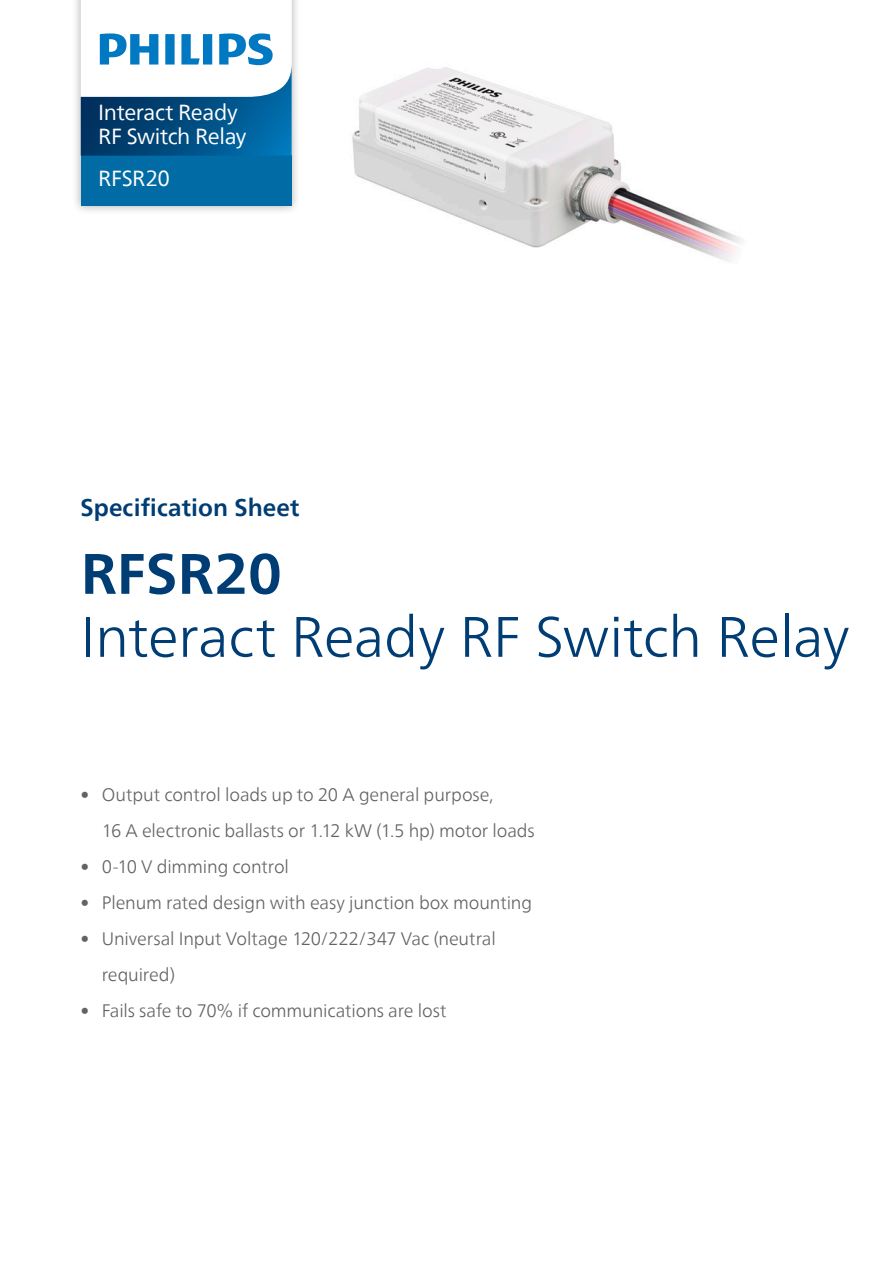
<style>
.page{position:relative;width:893px;height:1263px;background:#fff}
.page>*{position:absolute;margin:0;border:0;box-sizing:border-box;transform-origin:0 0}
.Brochure_headline_XL{font:300 57px "Neue Frutiger World";letter-spacing:-.005em;color:#003d74}
.Brochure_headline_XL-2{font:700 57px "Neue Frutiger World";letter-spacing:.005em;color:#003d74}
.Document_type_16pt_d{font:700 24px "Neue Frutiger World";letter-spacing:.005em;color:#003d74}
.t1{font:21.75px/23.9px "Neue Frutiger World";letter-spacing:-.02em;color:#fff}
._03_Introduction{font:300 18px/36px "Neue Frutiger World";letter-spacing:-.01em;color:#636366}
</style>
<div class="page">
<img style="left:352px;top:67px;width:389px;height:194px">
<div style="left:72px;top:0;width:229px;height:215px;background:#231f20;opacity:.35"></div>
<div style="left:81px;top:156px;width:211px;height:50px;background:#006ba4"></div>
<svg style="left:81px;top:0;width:211px;height:156px"></svg>
<p class="t1" style="left:98px;top:101px;width:150px">Interact Ready<br>RF Switch Relay</p>
<p class="t1" style="left:98px;top:167px;width:73px">RFSR20</p>
<p class="Document_type_16pt_d" style="left:80px;top:486px;width:220px">Specification Sheet</p>
<p class="Brochure_headline_XL-2" style="left:80px;top:524px;width:203px">RFSR20</p>
<p class="Brochure_headline_XL" style="left:80px;top:592px;width:771px">Interact Ready RF Switch Relay</p>
<p class="_03_Introduction" style="left:102px;top:777px;width:435px;text-indent:-21px">• Output control loads up to 20 A general purpose,<br>16 A electronic ballasts or 1.12 kW (1.5 hp) motor loads</p>
<p class="_03_Introduction" style="left:80px;top:849px;width:210px">• 0-10 V dimming control</p>
<p class="_03_Introduction" style="left:80px;top:885px;width:453px">• Plenum rated design with easy junction box mounting</p>
<p class="_03_Introduction" style="left:102px;top:921px;width:396px;text-indent:-21px">• Universal Input Voltage 120/222/347 Vac (neutral required)</p>
<p class="_03_Introduction" style="left:80px;top:993px;width:368px">• Fails safe to 70% if communications are lost</p>
</div>
